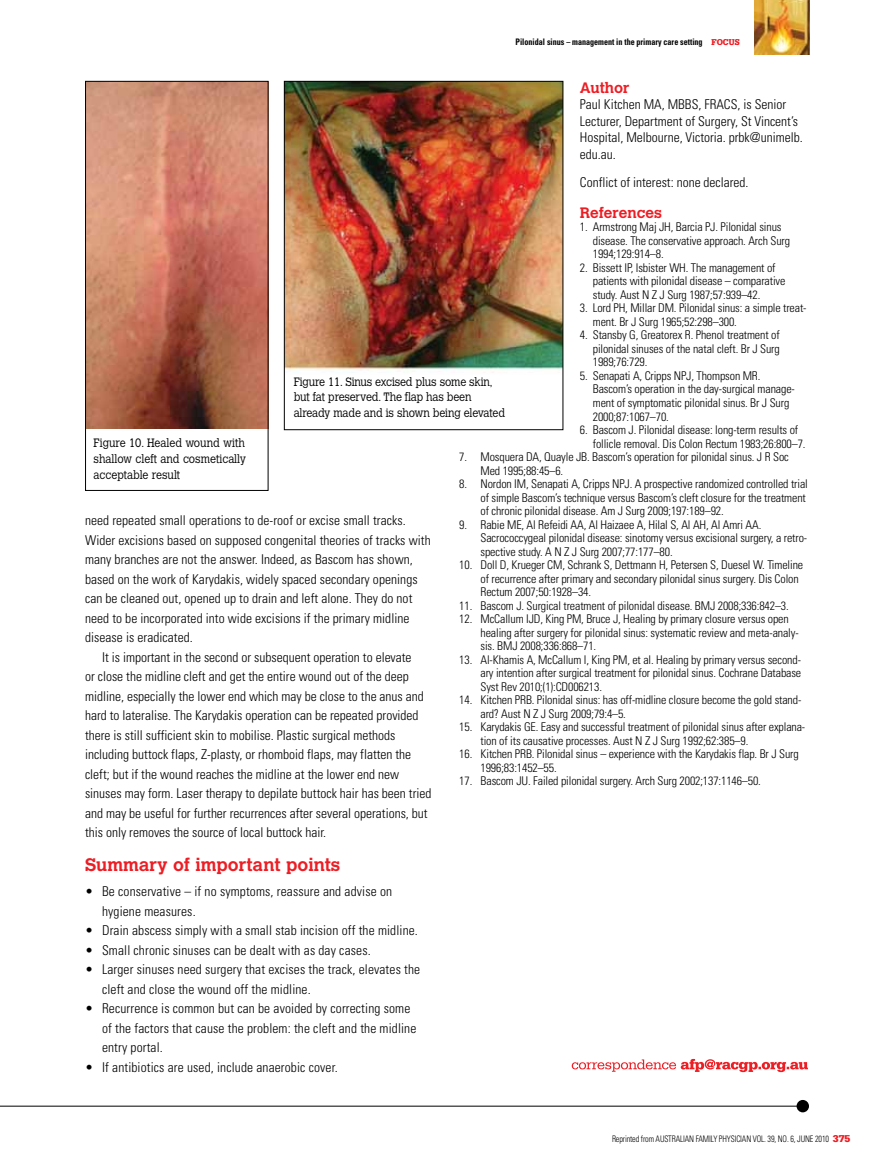
<style>
.page{position:relative;width:893px;height:1170px;background:#fff}
.page>*{position:absolute;margin:0;border:0;box-sizing:border-box;transform-origin:0 0}
.t1{font:700 18px "Calvert";color:#ed1d24}
.t2{font:700 15px "Calvert";color:#ed1d24}
.t3{font:300 condensed 13.5px/19.5px "Univers LT";letter-spacing:.005em;color:#000}
.t4{font:300 condensed 12px/13.5px "Univers LT";letter-spacing:-.01em;color:#000}
.t5{font:300 12px/15.8px "Calvert";letter-spacing:-.015em;color:#000;text-align:justify;scale:.9 1}
.t6{font:300 condensed 9px "Univers LT";letter-spacing:-.015em;color:#000;scale:.9 1}
.t7{font:700 condensed 9px "Univers LT";color:#000;scale:.9 1}
.s1{font-family:"Serifa LT";font-weight:900;font-stretch:normal;color:#ed1d24}
.s2{font-family:"Serifa LT";font-weight:900;font-stretch:normal;font-size:10.5px;color:#ed1d24}
</style>
<div class="page">
<img style="left:755px;top:0;width:54px;height:54px">
<img style="left:87px;top:83px;width:180px;height:345px">
<div style="left:85px;top:81px;width:184px;height:410px;border:1px solid #000"></div>
<svg style="left:572px;top:1058px;width:236px;height:13px"></svg>
<hr style="left:0;top:1105px;width:804px;height:1px;background:#000">
<div style="left:797px;top:1099px;width:12px;height:13px;background:#000;border-radius:50%"></div>
<img style="left:286px;top:83px;width:275px;height:290px">
<div style="left:284px;top:81px;width:279px;height:349px;border:1px solid #000"></div>
<p class="t7" style="left:515px;top:36px;width:251px">Pilonidal sinus – management in the primary care setting <span class="s1">FOCUS</span></p>
<p class="t2" style="left:580px;top:78px;width:51px">Author</p>
<p class="t3" style="left:580px;top:96px;width:224px;line-height:16.5px">Paul Kitchen MA, MBBS, FRACS, is Senior Lecturer, Department of Surgery, St Vincent’s Hospital, Melbourne, Victoria. prbk@unimelb. edu.au.</p>
<p class="t3" style="left:580px;top:173px;width:170px">Conflict of interest: none declared.</p>
<p class="t2" style="left:580px;top:203px;width:84px">References</p>
<p class="t4" style="left:593px;top:220px;width:199px;text-indent:-13px">1. Armstrong Maj JH, Barcia PJ. Pilonidal sinus disease. The conservative approach. Arch Surg<br>1994;129:914–8.</p>
<p class="t4" style="left:593px;top:261px;width:194px;text-indent:-13px">2. Bissett IP, Isbister WH. The management of patients with pilonidal disease – comparative study. Aust N Z J Surg 1987;57:939–42.</p>
<p class="t4" style="left:593px;top:301px;width:215px;text-indent:-13px">3. Lord PH, Millar DM. Pilonidal sinus: a simple treat&shy;ment. Br J Surg 1965;52:298–300.</p>
<p class="t4" style="left:593px;top:328px;width:189px;text-align:justify;text-indent:-13px">4. Stansby G, Greatorex R. Phenol treatment of pilonidal sinuses of the natal cleft. Br J Surg 1989;76:729.</p>
<p class="t4" style="left:593px;top:369px;width:204px;text-indent:-13px">5. Senapati A, Cripps NPJ, Thompson MR.<br>Bascom’s operation in the day-surgical manage&shy;ment of symptomatic pilonidal sinus. Br J Surg 2000;87:1067–70.</p>
<p class="t4" style="left:593px;top:423px;width:214px;text-indent:-13px">6. Bascom J. Pilonidal disease: long-term results of follicle removal. Dis Colon Rectum 1983;26:800–7.</p>
<p class="t4" style="left:480px;top:450px;width:310px;text-indent:-21px">7. Mosquera DA, Quayle JB. Bascom’s operation for pilonidal sinus. J R Soc<br>Med 1995;88:45–6.</p>
<p class="t4" style="left:480px;top:477px;width:329px;text-indent:-21px">8. Nordon IM, Senapati A, Cripps NPJ. A prospective randomized controlled trial of simple Bascom’s technique versus Bascom’s cleft closure for the treatment of chronic pilonidal disease. Am J Surg 2009;197:189–92.</p>
<p class="t4" style="left:480px;top:517px;width:328px;text-indent:-21px">9. Rabie ME, Al Refeidi AA, Al Haizaee A, Hilal S, Al AH, Al Amri AA.<br>Sacrococcygeal pilonidal disease: sinotomy versus excisional surgery, a retro&shy;spective study. A N Z J Surg 2007;77:177–80.</p>
<p class="t4" style="left:480px;top:558px;width:324px;text-indent:-21px">10. Doll D, Krueger CM, Schrank S, Dettmann H, Petersen S, Duesel W. Timeline of recurrence after primary and secondary pilonidal sinus surgery. Dis Colon<br>Rectum 2007;50:1928–34.</p>
<p class="t4" style="left:459px;top:598px;width:331px">11. Bascom J. Surgical treatment of pilonidal disease. BMJ 2008;336:842–3.</p>
<p class="t4" style="left:480px;top:612px;width:320px;text-indent:-21px">12. McCallum IJD, King PM, Bruce J, Healing by primary closure versus open healing after surgery for pilonidal sinus: systematic review and meta-analy&shy;sis. BMJ 2008;336:868–71.</p>
<p class="t4" style="left:481px;top:652px;width:322px;text-align:justify;text-indent:-21px">13. Al-Khamis A, McCallum I, King PM, et al. Healing by primary versus second&shy;ary intention after surgical treatment for pilonidal sinus. Cochrane Database Syst Rev 2010;(1):CD006213.</p>
<p class="t4" style="left:481px;top:693px;width:322px;text-indent:-21px">14. Kitchen PRB. Pilonidal sinus: has off-midline closure become the gold stand&shy;ard? Aust N Z J Surg 2009;79:4–5.</p>
<p class="t4" style="left:481px;top:720px;width:326px;text-indent:-21px">15. Karydakis GE. Easy and successful treatment of pilonidal sinus after explana&shy;tion of its causative processes. Aust N Z J Surg 1992;62:385–9.</p>
<p class="t4" style="left:481px;top:747px;width:320px;text-indent:-21px">16. Kitchen PRB. Pilonidal sinus – experience with the Karydakis flap. Br J Surg<br>1996;83:1452–55.</p>
<p class="t4" style="left:459px;top:774px;width:303px">17. Bascom JU. Failed pilonidal surgery. Arch Surg 2002;137:1146–50.</p>
<p class="t5" style="left:294px;top:374px;width:236px;text-align:left">Figure 11. Sinus excised plus some skin, but fat preserved. The flap has been already made and is shown being elevated</p>
<p class="t5" style="left:94px;top:435px;width:171px">Figure 10. Healed wound with shallow cleft and cosmetically acceptable result</p>
<p class="t3" style="left:85px;top:511px;width:348px">need repeated small operations to de-roof or excise small tracks.<br>Wider excisions based on supposed congenital theories of tracks with many branches are not the answer. Indeed, as Bascom has shown, based on the work of Karydakis, widely spaced secondary openings can be cleaned out, opened up to drain and left alone. They do not need to be incorporated into wide excisions if the primary midline disease is eradicated.<br>It is important in the second or subsequent operation to elevate<br>or close the midline cleft and get the entire wound out of the deep midline, especially the lower end which may be close to the anus and hard to lateralise. The Karydakis operation can be repeated provided there is still sufficient skin to mobilise. Plastic surgical methods including buttock flaps, Z-plasty, or rhomboid flaps, may flatten the cleft; but if the wound reaches the midline at the lower end new sinuses may form. Laser therapy to depilate buttock hair has been tried and may be useful for further recurrences after several operations, but this only removes the source of local buttock hair.</p>
<h1 class="t1" style="left:85px;top:853px;width:257px">Summary of important points</h1>
<p class="t3" style="left:102px;top:881px;width:292px;text-indent:-17px">• Be conservative – if no symptoms, reassure and advise on hygiene measures.</p>
<p class="t3" style="left:85px;top:920px;width:334px">• Drain abscess simply with a small stab incision off the midline.</p>
<p class="t3" style="left:85px;top:940px;width:287px">• Small chronic sinuses can be dealt with as day cases.</p>
<p class="t3" style="left:102px;top:959px;width:320px;text-indent:-17px">• Larger sinuses need surgery that excises the track, elevates the cleft and close the wound off the midline.</p>
<p class="t3" style="left:102px;top:998px;width:316px;text-indent:-17px">• Recurrence is common but can be avoided by correcting some of the factors that cause the problem: the cleft and the midline entry portal.</p>
<p class="t3" style="left:85px;top:1056px;width:254px">• If antibiotics are used, include anaerobic cover.</p>
<p class="t6" style="left:612px;top:1133px;width:266px">Reprinted from Australian Family Physician Vol. 39, No. 6, june 2010 <span class="s2">375</span></p>
</div>
